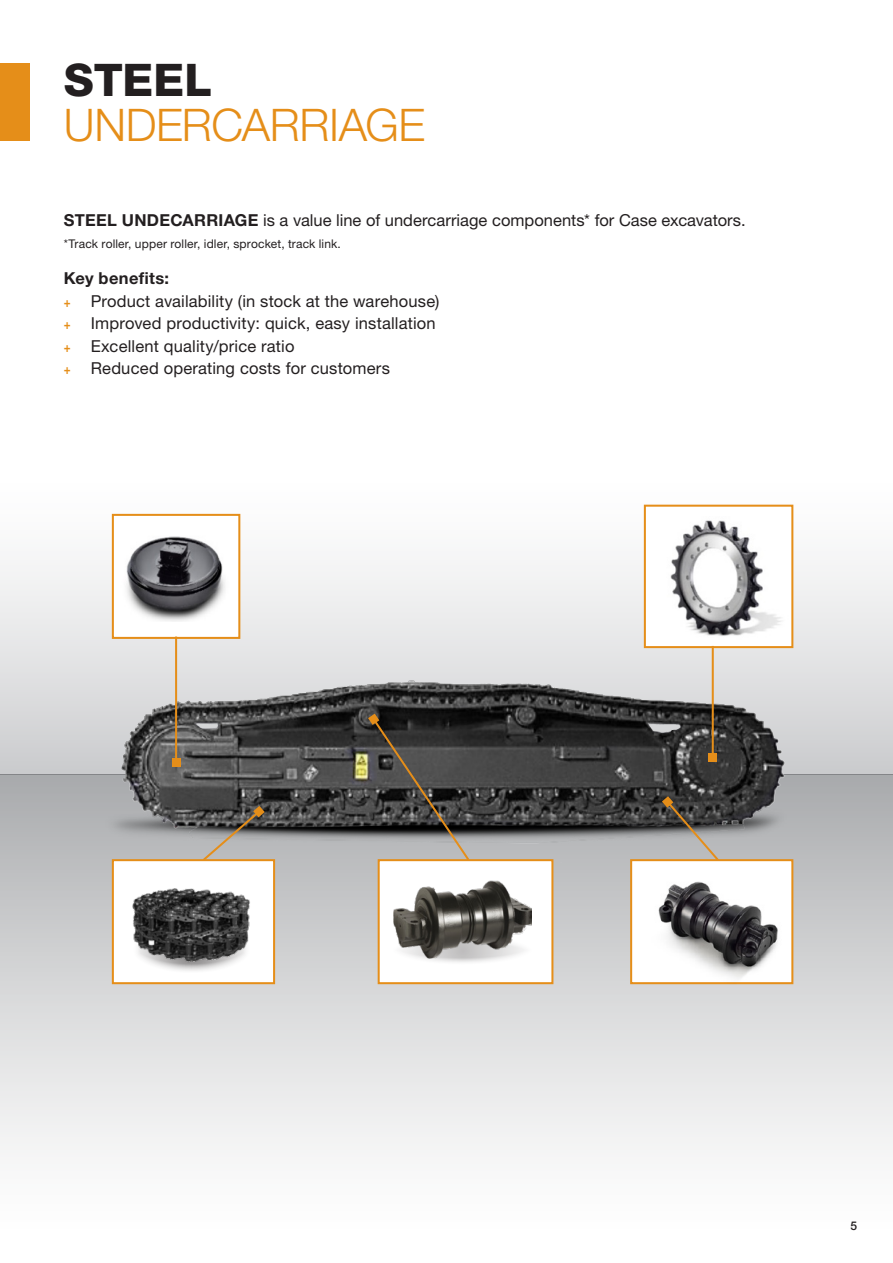
<style>
.page{position:relative;width:893px;height:1263px;background:#fff}
.page>*{position:absolute;margin:0;border:0;box-sizing:border-box;transform-origin:0 0}
.TITOLO_2{font:300 45px "Helvetica Neue LT Pro";letter-spacing:-.01em;color:#e58e19}
.TITOLO_1{font:800 45px "Helvetica Neue LT Pro";color:#231f20}
.TXT__11-15{font:16.5px "Helvetica Neue LT Pro";letter-spacing:.01em;color:#231f20}
.TXT__11-15-2{font:700 16.5px "Helvetica Neue LT Pro";letter-spacing:.02em;color:#231f20}
.TXT__11-15-3{font:12px "Helvetica Neue LT Pro";letter-spacing:.01em;color:#231f20}
.t1{font:500 12px "Helvetica Neue LT Pro";color:#231f20}
.s1{font-weight:700}
.s2{font-weight:700;font-size:13.5px;color:#e58e19}
</style>
<div class="page">
<div style="left:0;top:774px;width:893px;height:489px;background:linear-gradient(to bottom,#acaeb0,#fff)"></div>
<div style="left:0;top:482px;width:893px;height:292px;background:linear-gradient(to bottom,#fff,#cdced0)"></div>
<img style="left:92px;top:650px;width:703px;height:212px">
<div style="left:113px;top:515px;width:126px;height:123px;background:#fff"></div>
<img style="left:126px;top:536px;width:99px;height:85px">
<div style="left:112px;top:514px;width:128px;height:125px;border:2px solid #e58e19"></div>
<div style="left:630px;top:859px;width:163px;height:125px;background:#fff;border:2px solid #e58e19"></div>
<img style="left:643px;top:871px;width:150px;height:113px">
<div style="left:378px;top:859px;width:175px;height:125px;background:#fff;border:2px solid #e58e19"></div>
<svg style="left:389px;top:935px;width:146px;height:31px"></svg>
<img style="left:393px;top:880px;width:138px;height:80px">
<hr style="left:175px;top:636px;width:2px;height:126px;background:#e58e19">
<div style="left:172px;top:758px;width:8px;height:8px;background:#e58e19"></div>
<svg style="left:368px;top:714px;width:103px;height:148px;background:#55524e"></svg>
<div style="left:645px;top:506px;width:147px;height:141px;background:#fff"></div>
<img style="left:670px;top:520px;width:111px;height:116px">
<div style="left:644px;top:505px;width:149px;height:143px;border:2px solid #e58e19"></div>
<hr style="left:712px;top:646px;width:2px;height:111px;background:#e58e19">
<div style="left:709px;top:753px;width:8px;height:8px;background:#e58e19"></div>
<svg style="left:201px;top:806px;width:64px;height:53px;background:#85807a"></svg>
<svg style="left:662px;top:796px;width:59px;height:66px;background:#7f786f"></svg>
<div style="left:0;top:64px;width:30px;height:77px;background:#e58e19"></div>
<div style="left:112px;top:859px;width:163px;height:125px;background:#fff;border:2px solid #e58e19"></div>
<svg style="left:130px;top:925px;width:123px;height:49px"></svg>
<img style="left:130px;top:888px;width:123px;height:80px">
<p class="TITOLO_1" style="left:64px;top:53px;width:150px">STEEL</p>
<p class="TITOLO_2" style="left:64px;top:97px;width:363px">UNDERCARRIAGE</p>
<p class="TXT__11-15" style="left:64px;top:210px;width:683px"><span class="s1">STEEL UNDECARRIAGE</span> is a value line of undercarriage components* for Case excavators.</p>
<p class="TXT__11-15-3" style="left:64px;top:237px;width:279px">*Track roller, upper roller, idler, sprocket, track link.</p>
<p class="TXT__11-15-2" style="left:64px;top:268px;width:107px">Key benefits:</p>
<p class="TXT__11-15" style="left:64px;top:291px;width:377px"><span class="s2">+</span> Product availability (in stock at the warehouse)</p>
<p class="TXT__11-15" style="left:64px;top:313px;width:373px"><span class="s2">+</span> Improved productivity: quick, easy installation</p>
<p class="TXT__11-15" style="left:64px;top:336px;width:232px"><span class="s2">+</span> Excellent quality/price ratio</p>
<p class="TXT__11-15" style="left:64px;top:358px;width:328px"><span class="s2">+</span> Reduced operating costs for customers</p>
<p class="t1" style="left:850px;top:1218px;width:8px">5</p>
</div>
